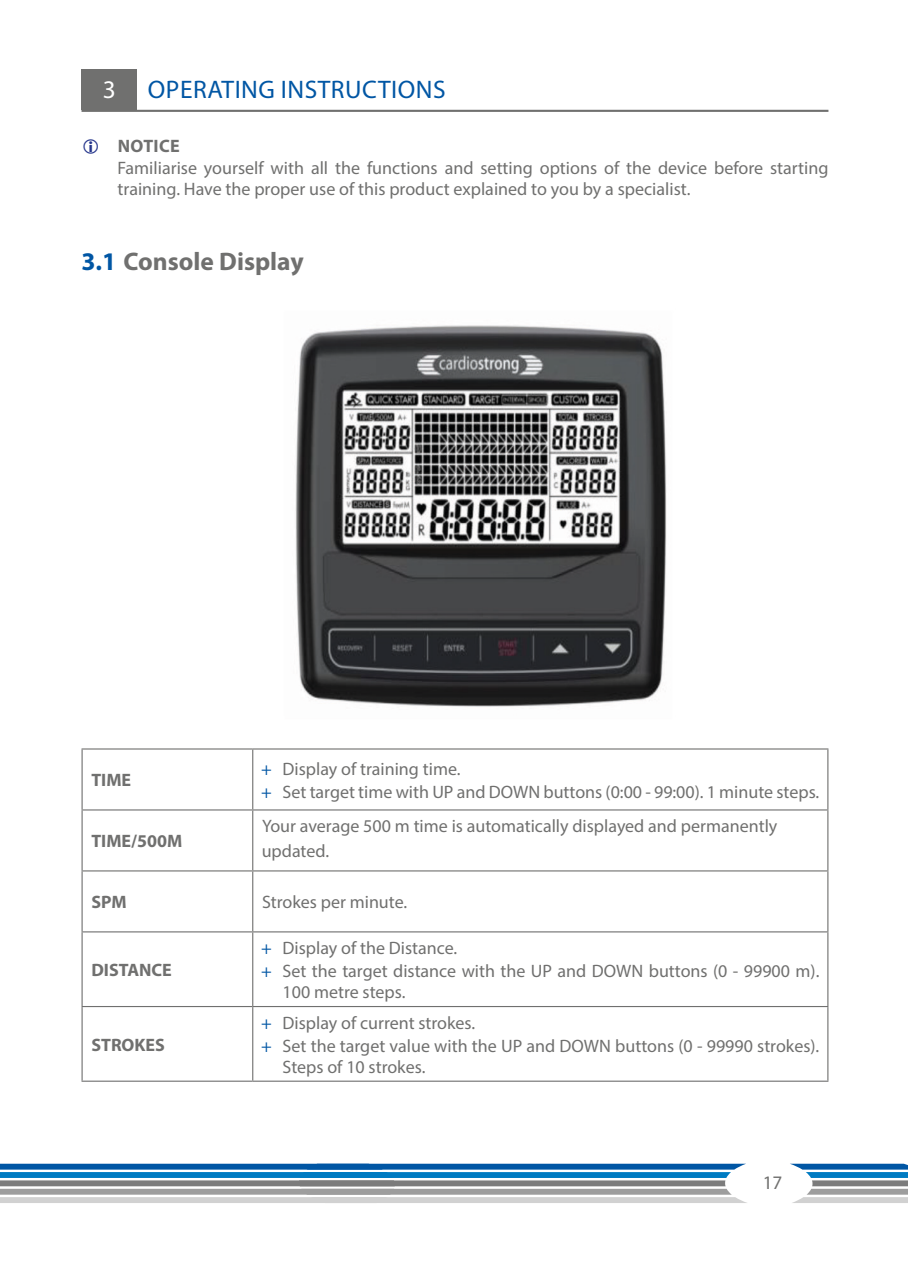
<style>
.page{position:relative;width:910px;height:1280px;background:#fff}
.page>*{position:absolute;margin:0;border:0;box-sizing:border-box;transform-origin:0 0}
.t1{font:25.5px "Myriad Pro";letter-spacing:.02em;color:#0056a4}
.t2{font:700 25.5px "Myriad Pro";color:#70706f}
.t3{font:25.5px "Myriad Pro";color:#fff}
.t4{font:19.2px "Myriad Pro";color:#70706f}
.Text_Hinweise{font:18px/21px "Myriad Pro";color:#70706f}
.t5{font:700 18px "Myriad Pro";color:#70706f}
.s1{color:#0056a4}
</style>
<div class="page">
<img style="left:295px;top:325px;width:372px;height:382px">
<svg style="left:790px;top:1164px;width:117px;height:39px"></svg>
<svg style="left:0;top:1164px;width:747px;height:39px"></svg>
<div style="left:82px;top:70px;width:55px;height:40px;background:#70706f"></div>
<hr style="left:82px;top:110px;width:746px;height:2px;background:#70706f">
<hr style="left:82px;top:1080px;width:171px;height:2px;background:#70706f">
<hr style="left:253px;top:1080px;width:575px;height:2px;background:#70706f">
<hr style="left:82px;top:748px;width:171px;height:1px;background:#70706f">
<hr style="left:82px;top:749px;width:1px;height:60px;background:#70706f">
<hr style="left:253px;top:748px;width:575px;height:1px;background:#70706f">
<hr style="left:252px;top:749px;width:1px;height:60px;background:#70706f">
<hr style="left:827px;top:749px;width:1px;height:60px;background:#70706f">
<hr style="left:82px;top:809px;width:171px;height:1px;background:#70706f">
<hr style="left:82px;top:810px;width:1px;height:60px;background:#70706f">
<hr style="left:253px;top:809px;width:575px;height:1px;background:#70706f">
<hr style="left:252px;top:810px;width:1px;height:60px;background:#70706f">
<hr style="left:827px;top:810px;width:1px;height:60px;background:#70706f">
<hr style="left:82px;top:870px;width:171px;height:1px;background:#70706f">
<hr style="left:82px;top:871px;width:1px;height:60px;background:#70706f">
<hr style="left:253px;top:870px;width:575px;height:1px;background:#70706f">
<hr style="left:252px;top:871px;width:1px;height:60px;background:#70706f">
<hr style="left:827px;top:871px;width:1px;height:60px;background:#70706f">
<hr style="left:82px;top:931px;width:171px;height:1px;background:#70706f">
<hr style="left:82px;top:932px;width:1px;height:74px;background:#70706f">
<hr style="left:253px;top:931px;width:575px;height:1px;background:#70706f">
<hr style="left:252px;top:932px;width:1px;height:74px;background:#70706f">
<hr style="left:827px;top:932px;width:1px;height:74px;background:#70706f">
<hr style="left:82px;top:1006px;width:171px;height:1px;background:#70706f">
<hr style="left:82px;top:1007px;width:1px;height:73px;background:#70706f">
<hr style="left:253px;top:1006px;width:575px;height:1px;background:#70706f">
<hr style="left:252px;top:1007px;width:1px;height:73px;background:#70706f">
<hr style="left:827px;top:1007px;width:1px;height:73px;background:#70706f">
<p class="t3" style="left:103px;top:73px;width:15px">3</p>
<p class="t1" style="left:148px;top:73px;width:299px">OPERATING INSTRUCTIONS</p>
<p class="t5" style="left:118px;top:134px;width:64px">NOTICE</p>
<p class="Text_Hinweise" style="left:118px;top:157px;width:712px;line-height:21.6px">Familiarise yourself with all the functions and setting options of the device before starting training. Have the proper use of this product explained to you by a specialist.</p>
<p class="t2" style="left:82px;top:245px;width:224px"><span class="s1">3.1</span> Console Display</p>
<p class="t5" style="left:91px;top:768px;width:41px">TIME</p>
<p class="t5" style="left:91px;top:829px;width:92px">TIME/500M</p>
<p class="Text_Hinweise" style="left:261px;top:758px;width:201px"><span class="s1">+</span> Display of training time.</p>
<p class="Text_Hinweise" style="left:261px;top:781px;width:560px"><span class="s1">+</span> Set target time with UP and DOWN buttons (0:00 - 99:00). 1 minute steps.</p>
<p class="Text_Hinweise" style="left:262px;top:813px;width:517px;line-height:25.5px">Your average 500 m time is automatically displayed and permanently updated.</p>
<p class="t5" style="left:91px;top:890px;width:37px">SPM</p>
<p class="Text_Hinweise" style="left:262px;top:891px;width:147px">Strokes per minute.</p>
<p class="t5" style="left:91px;top:958px;width:82px">DISTANCE</p>
<p class="t5" style="left:91px;top:1033px;width:75px">STROKES</p>
<p class="Text_Hinweise" style="left:261px;top:937px;width:198px"><span class="s1">+</span> Display of the Distance.</p>
<p class="Text_Hinweise" style="left:283px;top:960px;width:538px;text-indent:-21px"><span class="s1">+</span> Set the target distance with the UP and DOWN buttons (0 - 99900 m).<br>100 metre steps.</p>
<p class="Text_Hinweise" style="left:261px;top:1012px;width:216px"><span class="s1">+</span> Display of current strokes.</p>
<p class="Text_Hinweise" style="left:283px;top:1035px;width:538px;text-indent:-21px"><span class="s1">+</span> Set the target value with the UP and DOWN buttons (0 - 99990 strokes).<br>Steps of 10 strokes.</p>
<p class="t4" style="left:763px;top:1170px;width:21px">17</p>
</div>
